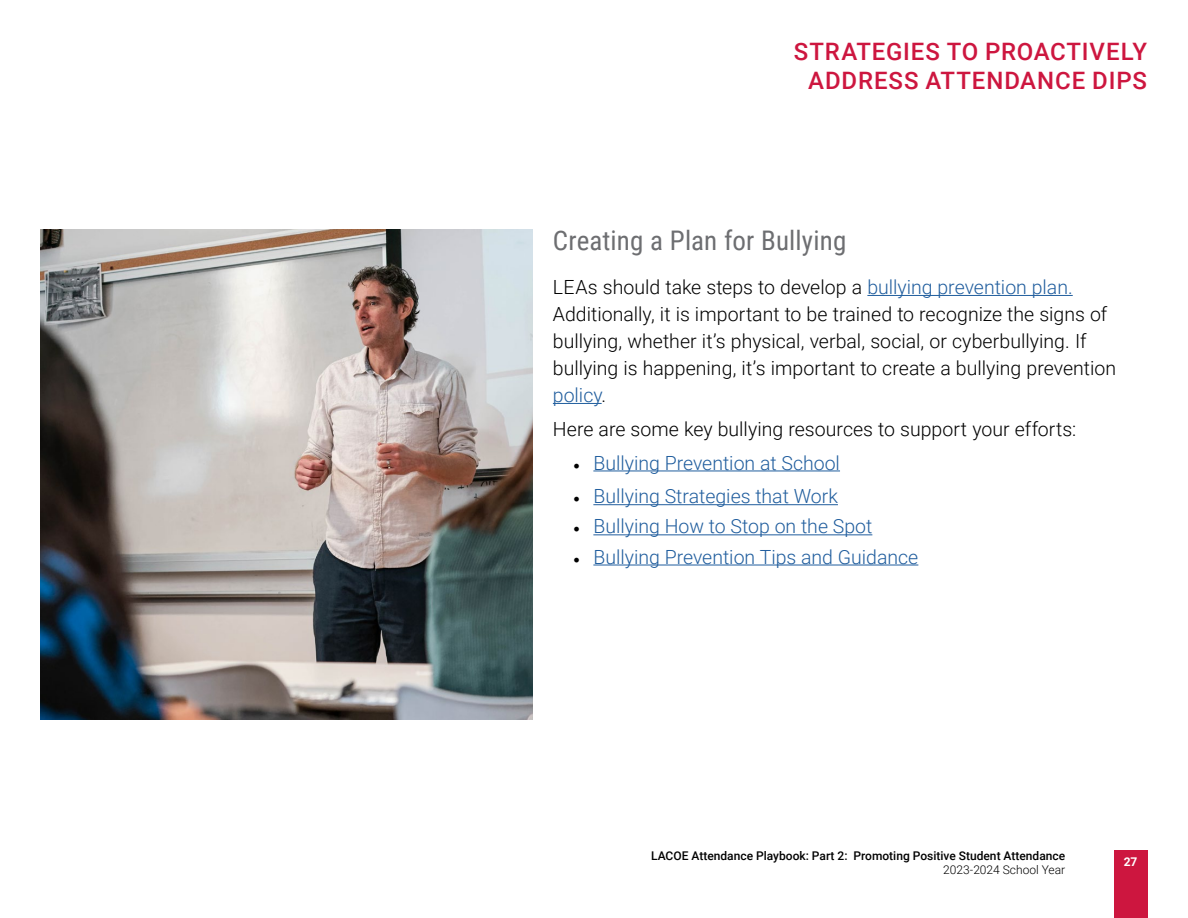
<style>
.page{position:relative;width:1188px;height:918px;background:#fff}
.page>*{position:absolute;margin:0;border:0;box-sizing:border-box;transform-origin:0 0}
.t1{font:27px "Roboto Condensed";letter-spacing:.005em;color:#6d6e71}
.t2{font:500 24px/28.8px "Roboto";letter-spacing:.035em;color:#cd163f;text-align:center}
.t3{font:300 19.5px/27px "Roboto";color:#000}
.t4{font:300 19.5px "Roboto";color:#215e9e}
.t5{font:500 12px "Roboto";color:#000}
.t6{font:300 12px "Roboto";color:#000}
.t7{font:700 12px "Roboto";color:#fff}
.s1{color:#215e9e}
.s2{font-family:"Minion Pro";font-weight:400;font-size:18px;color:#000}
</style>
<div class="page">
<div style="left:1114px;top:850px;width:34px;height:68px;background:#cd163f"></div>
<hr style="left:867px;top:295px;width:206px;height:1px;background:#215e9e">
<hr style="left:553px;top:403px;width:49px;height:1px;background:#215e9e">
<hr style="left:593px;top:470px;width:247px;height:1px;background:#215e9e">
<hr style="left:593px;top:504px;width:245px;height:1px;background:#215e9e">
<hr style="left:593px;top:534px;width:279px;height:1px;background:#215e9e">
<hr style="left:593px;top:565px;width:325px;height:1px;background:#215e9e">
<img style="left:40px;top:230px;width:493px;height:489px">
<p class="t2" style="left:794px;top:37px;width:355px">STRATEGIES TO PROACTIVELY<br>ADDRESS ATTENDANCE DIPS</p>
<h1 class="t1" style="left:553px;top:221px;width:295px">Creating a Plan for Bullying</h1>
<p class="t3" style="left:553px;top:273px;width:565px">LEAs should take steps to develop a <span class="s1">bullying prevention plan.<br></span>Additionally, it is important to be trained to recognize the signs of bullying, whether it’s physical, verbal, social, or cyberbullying. If bullying is happening, it’s important to create a bullying prevention <span class="s1">policy</span>.</p>
<p class="t3" style="left:553px;top:415px;width:525px">Here are some key bullying resources to support your efforts:</p>
<p class="t4" style="left:573px;top:449px;width:268px"><span class="s2">•</span> Bullying Prevention at School</p>
<p class="t4" style="left:573px;top:483px;width:266px"><span class="s2">•</span> Bullying Strategies that Work</p>
<p class="t4" style="left:573px;top:513px;width:301px"><span class="s2">•</span> Bullying How to Stop on the Spot</p>
<p class="t4" style="left:573px;top:543px;width:347px"><span class="s2">•</span> Bullying Prevention Tips and Guidance</p>
<p class="t5" style="left:651px;top:847px;width:416px">LACOE Attendance Playbook: Part 2: Promoting Positive Student Attendance</p>
<p class="t6" style="left:943px;top:861px;width:123px">2023-2024 School Year</p>
<p class="t7" style="left:1124px;top:854px;width:15px">27</p>
</div>
